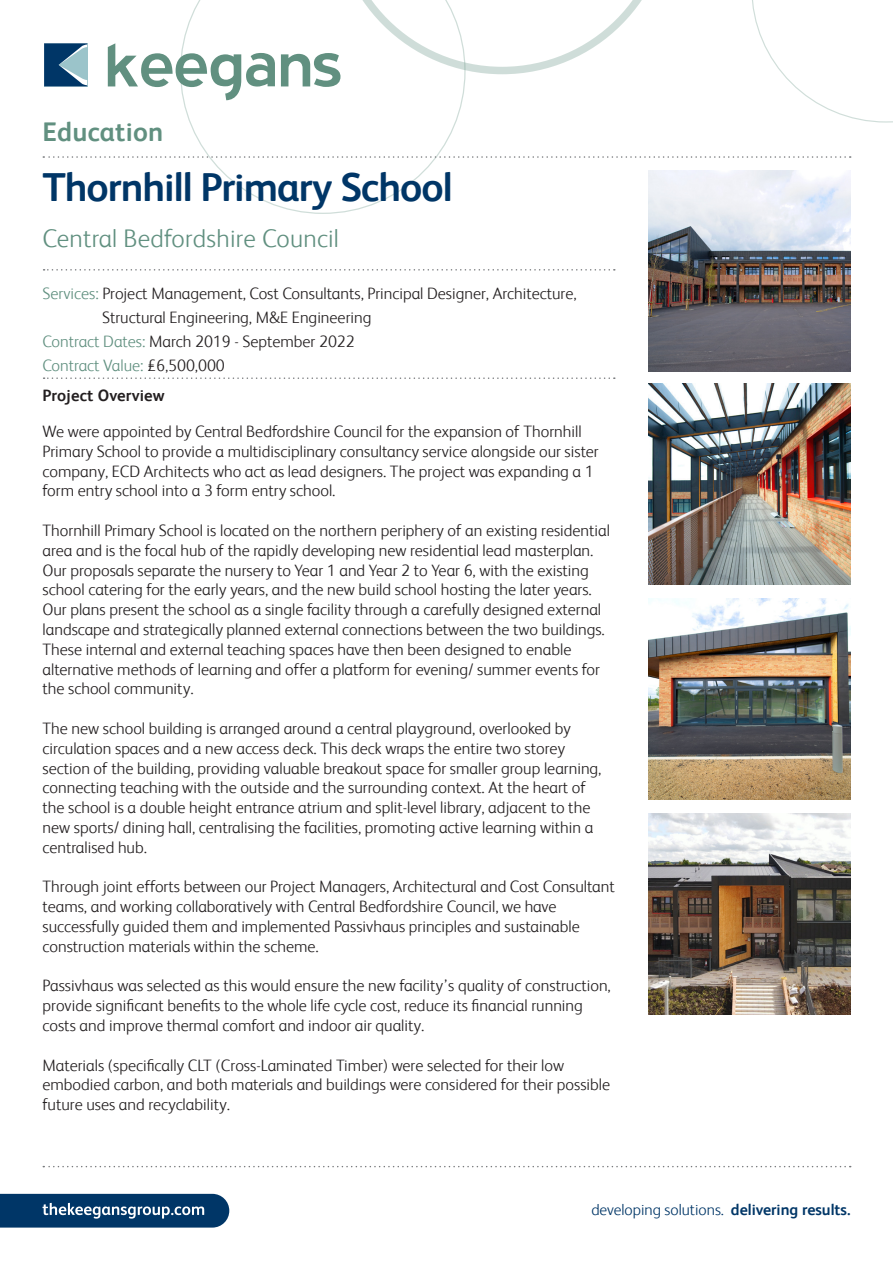
<style>
.page{position:relative;width:893px;height:1263px;background:#fff}
.page>*{position:absolute;margin:0;border:0;box-sizing:border-box;transform-origin:0 0}
.t1{font:700 40.5px "FS Albert";letter-spacing:-.025em;color:#003667}
.t2{font:700 27px "FS Albert";letter-spacing:.01em;color:#619080}
.t3{font:300 25.5px "FS Albert";letter-spacing:.01em;color:#619080}
.t4{font:300 16.5px/19.8px "FS Albert";color:#231f20}
.t5{font:300 16.5px "FS Albert";color:#619080}
.t6{font:700 16.5px "FS Albert";letter-spacing:.01em;color:#231f20}
.t7{font:300 15.75px "FS Albert";color:#003667}
.s1{color:#619080}
.s2{color:#231f20}
.s3{font-weight:700}
</style>
<div class="page">
<svg style="left:183px;top:0;width:282px;height:214px"></svg>
<svg style="left:752px;top:0;width:141px;height:123px"></svg>
<svg style="left:0;top:1194px;width:229px;height:33px;background:#1c4c77"></svg>
<svg style="left:43px;top:1166px;width:808px;height:1px"></svg>
<svg style="left:43px;top:156px;width:808px;height:2px"></svg>
<div style="left:43px;top:42px;width:46px;height:46px;border:3px solid #fff"></div>
<svg style="left:108px;top:43px;width:167px;height:57px"></svg>
<svg style="left:281px;top:0;width:361px;height:87px"></svg>
<svg style="left:44px;top:43px;width:43px;height:43px;background:#3e6d8e"></svg>
<img style="left:649px;top:813px;width:201px;height:202px">
<img style="left:649px;top:170px;width:201px;height:202px">
<img style="left:649px;top:383px;width:201px;height:202px">
<img style="left:649px;top:598px;width:201px;height:202px">
<svg style="left:44px;top:377px;width:571px;height:2px"></svg>
<svg style="left:44px;top:269px;width:571px;height:2px"></svg>
<p class="t2" style="left:43px;top:114px;width:122px">Education</p>
<p class="t1" style="left:43px;top:160px;width:412px">Thornhill Primary School</p>
<p class="t3" style="left:43px;top:221px;width:298px">Central Bedfordshire Council</p>
<p class="t4" style="left:102px;top:280px;width:476px;line-height:24px;text-indent:-60px"><span class="s1">Services:</span> Project Management, Cost Consultants, Principal Designer, Architecture,<br>Structural Engineering, M&amp;E Engineering</p>
<p class="t4" style="left:43px;top:331px;width:314px"><span class="s1">Contract Dates:</span> March 2019 - September 2022</p>
<p class="t5" style="left:43px;top:354px;width:184px">Contract Value: <span class="s2">£6,500,000</span></p>
<p class="t6" style="left:43px;top:384px;width:124px">Project Overview</p>
<p class="t4" style="left:43px;top:421px;width:558px">We were appointed by Central Bedfordshire Council for the expansion of Thornhill Primary School to provide a multidisciplinary consultancy service alongside our sister company, ECD Architects who act as lead designers. The project was expanding a 1 form entry school into a 3 form entry school.</p>
<p class="t4" style="left:43px;top:520px;width:569px">Thornhill Primary School is located on the northern periphery of an existing residential area and is the focal hub of the rapidly developing new residential lead masterplan.<br>Our proposals separate the nursery to Year 1 and Year 2 to Year 6, with the existing school catering for the early years, and the new build school hosting the later years.<br>Our plans present the school as a single facility through a carefully designed external landscape and strategically planned external connections between the two buildings.<br>These internal and external teaching spaces have then been designed to enable alternative methods of learning and offer a platform for evening/ summer events for the school community.</p>
<p class="t4" style="left:43px;top:718px;width:560px">The new school building is arranged around a central playground, overlooked by circulation spaces and a new access deck. This deck wraps the entire two storey section of the building, providing valuable breakout space for smaller group learning, connecting teaching with the outside and the surrounding context. At the heart of the school is a double height entrance atrium and split-level library, adjacent to the new sports/ dining hall, centralising the facilities, promoting active learning within a centralised hub.</p>
<p class="t4" style="left:43px;top:876px;width:574px">Through joint efforts between our Project Managers, Architectural and Cost Consultant teams, and working collaboratively with Central Bedfordshire Council, we have successfully guided them and implemented Passivhaus principles and sustainable construction materials within the scheme.</p>
<p class="t4" style="left:43px;top:975px;width:570px">Passivhaus was selected as this would ensure the new facility’s quality of construction, provide significant benefits to the whole life cycle cost, reduce its financial running costs and improve thermal comfort and indoor air quality.</p>
<p class="t4" style="left:43px;top:1054px;width:569px">Materials (specifically CLT (Cross-Laminated Timber) were selected for their low embodied carbon, and both materials and buildings were considered for their possible future uses and recyclability.</p>
<p class="t7" style="left:591px;top:1199px;width:261px">developing solutions. <span class="s3">delivering results.</span></p>
</div>
